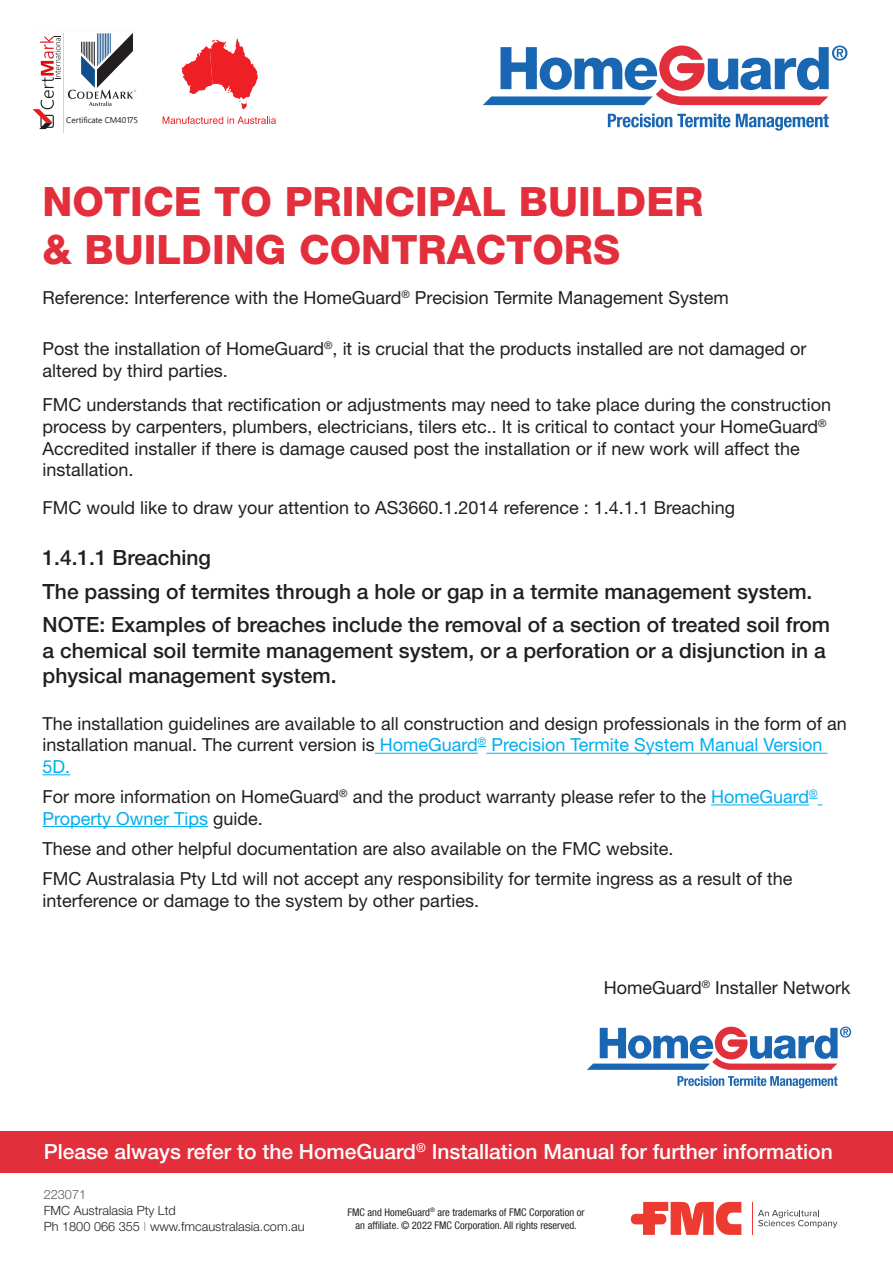
<style>
.page{position:relative;width:893px;height:1263px;background:#fff}
.page>*{position:absolute;margin:0;border:0;box-sizing:border-box;transform-origin:0 0}
.Header_Text{font:800 40.5px/48.6px "Helvetica Neue";color:#e32f3b}
.t1{font:500 21px/25.2px "Helvetica Neue";color:#231f20}
.Sub_Heading{font:500 21px "Helvetica Neue";color:#fff}
.Body_Bullet_Text{font:18px/21.6px "Helvetica Neue";color:#231f20}
.t2{font:300 12.75px/15.8px "Helvetica Neue";color:#231f20}
.t3{font:300 12.75px "Helvetica Neue";color:#57585a}
.t4{font:condensed 10.5px/13.5px "Helvetica Neue LT Com";color:#231f20;text-align:center}
.t5{font:8.4px "Nirmala UI";letter-spacing:-.015em;color:#1d1d1b}
.s1{color:#00aeef}
.s2{color:#939598}
</style>
<div class="page">
<div style="left:0;top:1131px;width:893px;height:42px;background:#e32f3b"></div>
<svg style="left:736px;top:114px;width:93px;height:17px"></svg>
<svg style="left:608px;top:114px;width:122px;height:13px"></svg>
<svg style="left:483px;top:46px;width:364px;height:59px"></svg>
<svg style="left:631px;top:1202px;width:110px;height:33px"></svg>
<hr style="left:752px;top:1202px;width:1px;height:33px;background:#ee3b32">
<svg style="left:758px;top:1210px;width:79px;height:18px"></svg>
<svg style="left:32px;top:32px;width:105px;height:101px"></svg>
<svg style="left:181px;top:39px;width:77px;height:70px"></svg>
<svg style="left:163px;top:116px;width:113px;height:8px"></svg>
<hr style="left:375px;top:753px;width:103px;height:1px;background:#00aeef">
<hr style="left:486px;top:753px;width:341px;height:1px;background:#00aeef">
<svg style="left:43px;top:774px;width:27px;height:1px"></svg>
<hr style="left:711px;top:804px;width:98px;height:1px;background:#00aeef">
<svg style="left:809px;top:798px;width:13px;height:7px"></svg>
<hr style="left:43px;top:826px;width:165px;height:1px;background:#00aeef">
<svg style="left:677px;top:1076px;width:161px;height:12px"></svg>
<svg style="left:587px;top:1027px;width:264px;height:43px"></svg>
<p class="t5" style="left:66px;top:114px;width:73px">Certificate CM40175</p>
<p class="Header_Text" style="left:43px;top:177px;width:662px">NOTICE TO PRINCIPAL BUILDER &amp; BUILDING CONTRACTORS</p>
<p class="Body_Bullet_Text" style="left:43px;top:287px;width:688px">Reference: Interference with the HomeGuard<sup>®</sup> Precision Termite Management System</p>
<p class="Body_Bullet_Text" style="left:43px;top:338px;width:765px">Post the installation of HomeGuard<sup>®</sup>, it is crucial that the products installed are not damaged or altered by third parties.</p>
<p class="Body_Bullet_Text" style="left:43px;top:394px;width:790px">FMC understands that rectification or adjustments may need to take place during the construction process by carpenters, plumbers, electricians, tilers etc.. It is critical to contact your HomeGuard<sup>® </sup>Accredited installer if there is damage caused post the installation or if new work will affect the installation.</p>
<p class="Body_Bullet_Text" style="left:43px;top:497px;width:694px">FMC would like to draw your attention to AS3660.1.2014 reference : 1.4.1.1 Breaching</p>
<p class="t1" style="left:43px;top:545px;width:170px">1.4.1.1 Breaching</p>
<p class="t1" style="left:43px;top:578px;width:771px">The passing of termites through a hole or gap in a termite management system.</p>
<p class="t1" style="left:43px;top:612px;width:789px">NOTE: Examples of breaches include the removal of a section of treated soil from a chemical soil termite management system, or a perforation or a disjunction in a physical management system.</p>
<p class="Body_Bullet_Text" style="left:43px;top:712px;width:806px">The installation guidelines are available to all construction and design professionals in the form of an installation manual. The current version is <span class="s1">HomeGuard</span><sup>®</sup> <span class="s1">Precision Termite System Manual Version<br>5D.</span></p>
<p class="Body_Bullet_Text" style="left:43px;top:786px;width:776px">For more information on HomeGuard<sup>®</sup> and the product warranty please refer to the <span class="s1">HomeGuard</span><sup>®<br></sup><span class="s1">Property Owner Tips</span> guide.</p>
<p class="Body_Bullet_Text" style="left:43px;top:837px;width:632px">These and other helpful documentation are also available on the FMC website.</p>
<p class="Body_Bullet_Text" style="left:43px;top:867px;width:751px">FMC Australasia Pty Ltd will not accept any responsibility for termite ingress as a result of the interference or damage to the system by other parties.</p>
<p class="Body_Bullet_Text" style="left:604px;top:977px;width:248px">HomeGuard<sup>®</sup> Installer Network</p>
<p class="Sub_Heading" style="left:44px;top:1139px;width:791px">Please always refer to the HomeGuard<sup>®</sup> Installation Manual for further information</p>
<p class="t3" style="left:44px;top:1186px;width:44px">223071</p>
<p class="t2" style="left:44px;top:1202px;width:263px">FMC Australasia Pty Ltd<br>Ph 1800 066 355 <span class="s2">I</span> www.fmcaustralasia.com.au</p>
<p class="t4" style="left:347px;top:1205px;width:239px">FMC and HomeGuard<sup>®</sup> are trademarks of FMC Corporation or an affiliate. © 2022 FMC Corporation. All rights reserved.</p>
</div>
